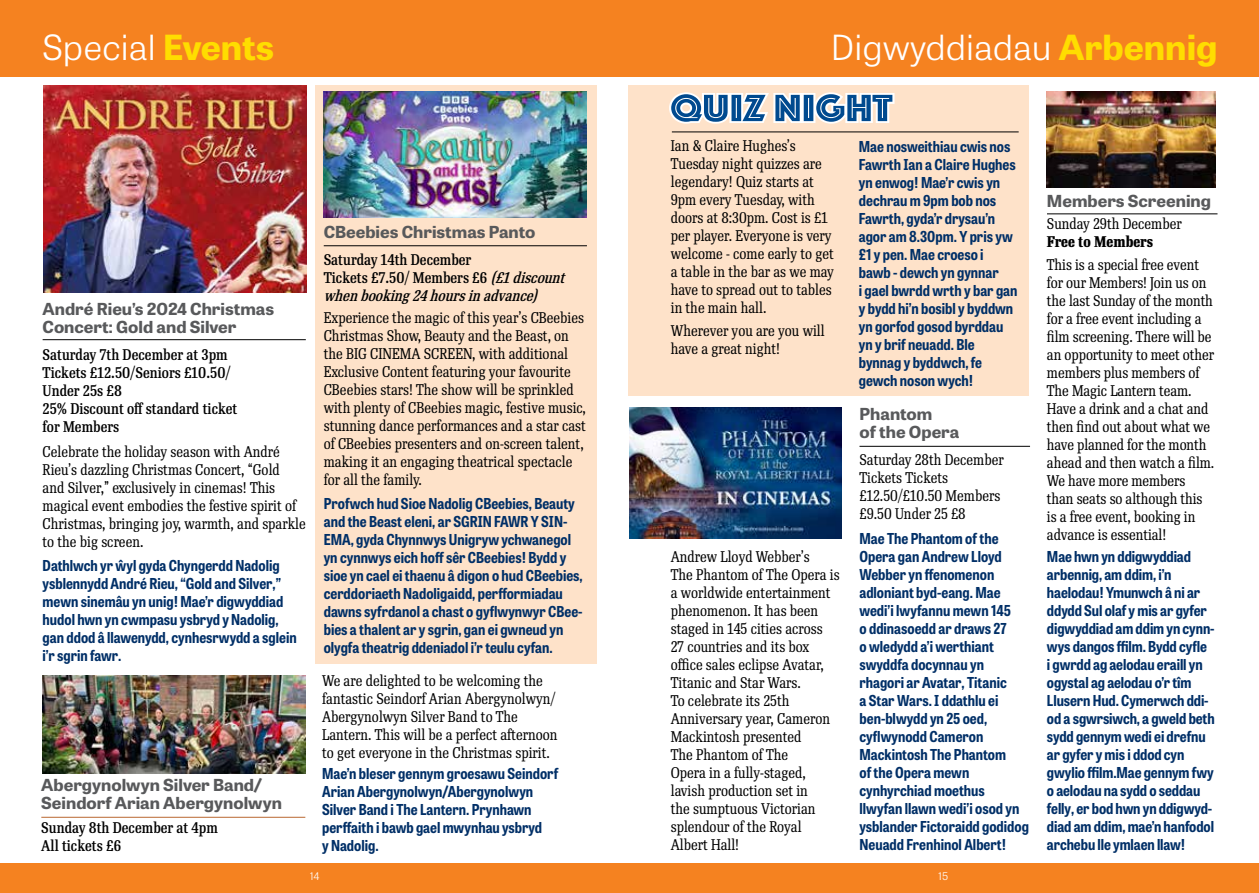
<style>
.page{position:relative;width:1259px;height:893px;background:#fff}
.page>*{position:absolute;margin:0;border:0;box-sizing:border-box;transform-origin:0 0}
.t1{font:300 34.5px "Tablet Gothic Wide";color:#fff}
.t2{font:700 16.5px/18px "Tablet Gothic Wide";color:#58595b}
.t3{font:15px/18px "Re Public Cond";color:#000}
.t4{font:700 semi-condensed 15px/18px "Tablet Gothic";color:#002f67}
.t5{font:500 15px/18px "Re Public Cond";color:#000}
.t6{font:700 15px "Re Public Cond";color:#000}
.t7{font:300 10.5px "Tablet Gothic Wide";color:#fff}
.s1{font-weight:700;color:#fd0}
.s2{font-style:italic}
</style>
<div class="page">
<div style="left:628px;top:85px;width:401px;height:310px;background:#fee2c9"></div>
<div style="left:315px;top:85px;width:281px;height:578px;background:#fee2c9"></div>
<div style="left:0;top:863px;width:642px;height:30px;background:#f58220"></div>
<div style="left:0;top:0;width:642px;height:77px;background:#f58220"></div>
<hr style="left:672px;top:132px;width:346px;height:1px;background:#000">
<svg style="left:669px;top:92px;width:226px;height:32px"></svg>
<div style="left:617px;top:863px;width:642px;height:30px;background:#f58220"></div>
<div style="left:617px;top:0;width:642px;height:77px;background:#f58220"></div>
<img style="left:42px;top:676px;width:263px;height:97px">
<hr style="left:43px;top:339px;width:263px;height:1px;background:#000">
<img style="left:43px;top:85px;width:263px;height:207px">
<hr style="left:41px;top:817px;width:264px;height:1px;background:#ba6831">
<img style="left:324px;top:91px;width:263px;height:127px">
<hr style="left:324px;top:245px;width:263px;height:1px;background:#000">
<img style="left:629px;top:407px;width:212px;height:132px">
<img style="left:1047px;top:91px;width:168px;height:96px">
<hr style="left:1047px;top:214px;width:170px;height:1px;background:#000">
<hr style="left:859px;top:446px;width:171px;height:1px;background:#000">
<h1 class="t1" style="left:43px;top:22px;width:233px">Special <span class="s1">Events</span></h1>
<p class="t2" style="left:43px;top:298px;width:233px">André Rieu’s 2024 Christmas<br>Concert: Gold and Silver</p>
<p class="t5" style="left:43px;top:346px;width:196px">Saturday 7th December at 3pm<br>Tickets £12.50/Seniors £10.50/<br>Under 25s £8<br>25% Discount off standard ticket for Members</p>
<p class="t3" style="left:43px;top:443px;width:265px">Celebrate the holiday season with André Rieu’s dazzling Christmas Concert, “Gold<br>and Silver,” exclusively in cinemas! This magical event embodies the festive spirit of Christmas, bringing joy, warmth, and sparkle to the big screen.</p>
<p class="t4" style="left:43px;top:556px;width:256px">Dathlwch yr ŵyl gyda Chyngerdd Nadolig ysblennydd André Rieu, “Gold and Silver,” mewn sinemâu yn unig! Mae’r digwyddiad hudol hwn yn cwmpasu ysbryd y Nadolig, gan ddod â llawenydd, cynhesrwydd a sglein i’r sgrin fawr.</p>
<p class="t2" style="left:41px;top:775px;width:242px">Abergynolwyn Silver Band/<br>Seindorf Arian Abergynolwyn</p>
<p class="t5" style="left:41px;top:819px;width:178px">Sunday 8th December at 4pm<br>All tickets £6</p>
<p class="t2" style="left:324px;top:221px;width:213px">CBeebies Christmas Panto</p>
<p class="t5" style="left:324px;top:251px;width:247px">Saturday 14th December<br>Tickets £7.50/ Members £6 <span class="s2">(£1discount whenbooking24hoursinadvance)</span></p>
<p class="t3" style="left:324px;top:309px;width:264px">Experience the magic of this year’s CBeebies Christmas Show, Beauty and the Beast, on the BIG CINEMA SCREEN, with additional Exclusive Content featuring your favourite CBeebies stars! The show will be sprinkled with plenty of CBeebies magic, festive music, stunning dance performances and a star cast of CBeebies presenters and on-screen talent, making it an engaging theatrical spectacle for all the family.</p>
<p class="t4" style="left:324px;top:494px;width:260px">Profwch hud Sioe Nadolig CBeebies, Beauty and the Beast eleni, ar SGRIN FAWR Y SIN-EMA, gyda Chynnwys Unigryw ychwanegol yn cynnwys eich hoff sêr CBeebies! Bydd y sioe yn cael ei thaenu â digon o hud CBeebies, cerddoriaeth Nadoligaidd, perfformiadau dawns syfrdanol a chast o gyflwynwyr CBee&shy;bies a thalent ar y sgrin, gan ei gwneud yn olygfa theatrig ddeniadol i’r teulu cyfan.</p>
<p class="t3" style="left:322px;top:672px;width:237px">We are delighted to be welcoming the fantastic Seindorf Arian Abergynolwyn/ Abergynolwyn Silver Band to The Lantern. This will be a perfect afternoon to get everyone in the Christmas spirit.</p>
<p class="t4" style="left:322px;top:763px;width:238px">Mae’n bleser gennym groesawu Seindorf<br>Arian Abergynolwyn/Abergynolwyn<br>Silver Band i The Lantern. Prynhawn perffaith i bawb gael mwynhau ysbryd<br>y Nadolig.</p>
<p class="t7" style="left:310px;top:868px;width:11px">14</p>
<h1 class="t1" style="left:831px;top:22px;width:388px">Digwyddiadau <span class="s1">Arbennig</span></h1>
<p class="t3" style="left:671px;top:137px;width:165px">Ian &amp; Claire Hughes’s<br>Tuesday night quizzes are legendary! Quiz starts at<br>9pm every Tuesday, with doors at 8:30pm. Cost is £1 per player. Everyone is very welcome - come early to get a table in the bar as we may have to spread out to tables in the main hall.</p>
<p class="t3" style="left:671px;top:322px;width:155px">Wherever you are you will have a great night!</p>
<p class="t3" style="left:671px;top:548px;width:170px">Andrew Lloyd Webber’s<br>The Phantom of The Opera is a worldwide entertainment phenomenon. It has been staged in 145 cities across<br>27 countries and its box office sales eclipse Avatar,<br>Titanic and Star Wars.<br>To celebrate its 25th<br>Anniversary year, Cameron<br>Mackintosh presented<br>The Phantom of The<br>Opera in a fully-staged, lavish production set in<br>the sumptuous Victorian splendour of the Royal<br>Albert Hall!</p>
<p class="t4" style="left:859px;top:136px;width:160px">Mae nosweithiau cwis nos<br>Fawrth Ian a Claire Hughes yn enwog! Mae’r cwis yn dechrau m 9pm bob nos<br>Fawrth, gyda’r drysau’n agor am 8.30pm. Y pris yw £1 y pen. Mae croeso i bawb - dewch yn gynnar<br>i gael bwrdd wrth y bar gan y bydd hi’n bosibl y byddwn yn gorfod gosod byrddau yn y brif neuadd. Ble bynnag y byddwch, fe gewch noson wych!</p>
<p class="t2" style="left:859px;top:404px;width:101px">Phantom<br>of the Opera</p>
<p class="t3" style="left:859px;top:451px;width:146px">Saturday 28th December<br>Tickets Tickets £12.50/£10.50 Members £9.50 Under 25 £8</p>
<p class="t4" style="left:859px;top:529px;width:171px">Mae The Phantom of the<br>Opera gan Andrew Lloyd<br>Webber yn ffenomenon adloniant byd-eang. Mae wedi’i lwyfannu mewn 145<br>o ddinasoedd ar draws 27<br>o wledydd a’i werthiant swyddfa docynnau yn rhagori ar Avatar, Titanic<br>a Star Wars. I ddathlu ei ben-blwydd yn 25 oed, cyflwynodd Cameron<br>Mackintosh The Phantom<br>of the Opera mewn cynhyrchiad moethus llwyfan llawn wedi’i osod yn ysblander Fictoraidd godidog<br>Neuadd Frenhinol Albert!</p>
<p class="t7" style="left:938px;top:868px;width:11px">15</p>
<p class="t2" style="left:1047px;top:191px;width:165px">Members Screening</p>
<p class="t3" style="left:1047px;top:215px;width:136px">Sunday 29th December</p>
<p class="t6" style="left:1047px;top:233px;width:108px">Free to Members</p>
<p class="t3" style="left:1047px;top:256px;width:169px">This is a special free event for our Members! Join us on the last Sunday of the month for a free event including a film screening. There will be an opportunity to meet other members plus members of<br>The Magic Lantern team.<br>Have a drink and a chat and then find out about what we have planned for the month ahead and then watch a film.<br>We have more members than seats so although this is a free event, booking in advance is essential!</p>
<p class="t4" style="left:1047px;top:547px;width:169px">Mae hwn yn ddigwyddiad arbennig, am ddim, i’n haelodau! Ymunwch â ni ar ddydd Sul olaf y mis ar gyfer digwyddiad am ddim yn cynn&shy;wys dangos ffilm. Bydd cyfle<br>i gwrdd ag aelodau eraill yn ogystal ag aelodau o’r tîm<br>Llusern Hud. Cymerwch ddi&shy;od a sgwrsiwch, a gweld beth sydd gennym wedi ei drefnu ar gyfer y mis i ddod cyn gwylio ffilm.Mae gennym fwy o aelodau na sydd o seddau felly, er bod hwn yn ddigwyd&shy;diad am ddim, mae’n hanfodol archebu lle ymlaen llaw!</p>
</div>
